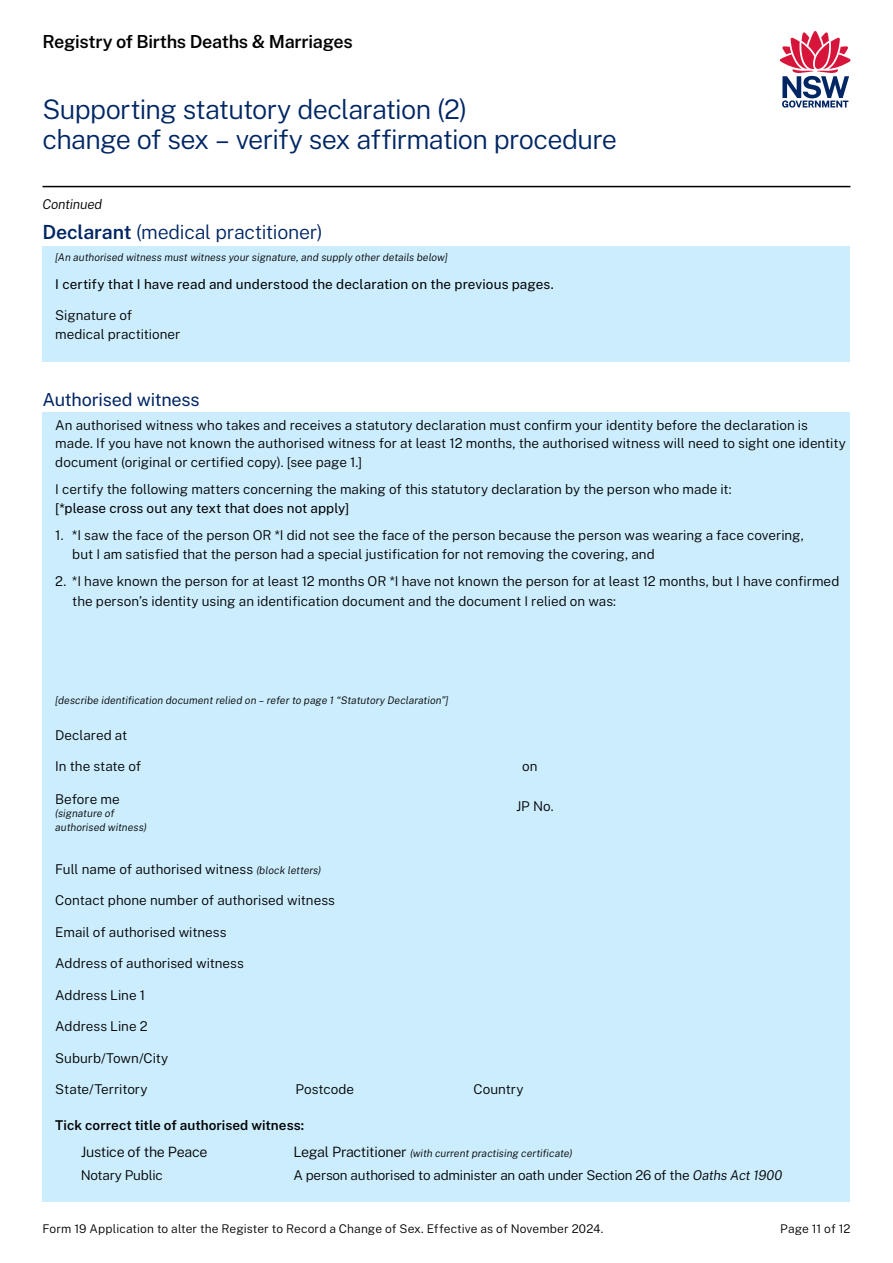
<style>
.page{position:relative;width:893px;height:1263px;background:#fff}
.page>*{position:absolute;margin:0;border:0;box-sizing:border-box;transform-origin:0 0}
.t1{font:300 27px "Public Sans";letter-spacing:-.025em;color:#002664}
.t2{font:300 19.5px "Public Sans";letter-spacing:-.015em;color:#002664}
.t3{font:600 18px "Public Sans";letter-spacing:-.015em;color:#000}
.heading_3{font:18px "Public Sans";letter-spacing:-.01em;color:#002664}
.t4{font:300 14.25px "Public Sans";letter-spacing:-.015em;color:#000}
.Body_copy{font:300 13.5px/18.8px "Public Sans";color:#000}
.Body_copy-2{font:13.5px "Public Sans";letter-spacing:.005em;color:#000}
.Body_copy-3{font:600 13.5px "Public Sans";color:#000}
.t5{font:italic 300 13.5px "Public Sans";letter-spacing:-.015em;color:#000}
.t6{font:300 12px "Public Sans";letter-spacing:.01em;color:#000}
.Small_Italic{font:italic 300 10.5px "Public Sans";letter-spacing:.005em;color:#000}
.Body_copy-4{font:italic 300 10.5px/13.5px "Public Sans";letter-spacing:.01em;color:#000}
.s1{font-weight:600}
.s2{font-style:italic;font-size:10.5px}
.s3{font-style:normal;font-size:14.25px}
.s4{font-style:italic}
</style>
<div class="page">
<hr style="left:43px;top:186px;width:807px;height:1px;background:#000">
<svg style="left:780px;top:31px;width:70px;height:77px"></svg>
<div style="left:43px;top:246px;width:807px;height:115px;background:#cbedfd"></div>
<div style="left:43px;top:412px;width:807px;height:789px;background:#cbedfd"></div>
<h3 class="t3" style="left:43px;top:28px;width:312px">Registry of Births Deaths &amp; Marriages</h3>
<h1 class="t1" style="left:43px;top:89px;width:426px">Supporting statutory declaration (2)</h1>
<h1 class="t1" style="left:43px;top:119px;width:576px">change of sex – verify sex affirmation procedure</h1>
<p class="t5" style="left:43px;top:195px;width:61px">Continued</p>
<h2 class="t2" style="left:43px;top:217px;width:282px"><span class="s1">Declarant</span> (medical practitioner)</h2>
<p class="Body_copy-4" style="left:55px;top:250px;width:394px">[An authorised witness must witness your signature, and supply other details below]</p>
<p class="Body_copy-2" style="left:55px;top:274px;width:500px">I certify that I have read and understood the declaration on the previous pages.</p>
<p class="Body_copy" style="left:55px;top:305px;width:127px">Signature of medical practitioner</p>
<h3 class="heading_3" style="left:43px;top:386px;width:159px">Authorised witness</h3>
<p class="Body_copy" style="left:55px;top:414px;width:792px">An authorised witness who takes and receives a statutory declaration must confirm your identity before the declaration is made. If you have not known the authorised witness for at least 12 months, the authorised witness will need to sight one identity document (original or certified copy). [see page 1.]</p>
<p class="Body_copy" style="left:55px;top:479px;width:678px">I certify the following matters concerning the making of this statutory declaration by the person who made it:</p>
<p class="Body_copy-2" style="left:55px;top:498px;width:295px">[*please cross out any text that does not apply]</p>
<p class="Body_copy" style="left:72px;top:525px;width:733px;text-indent:-17px">1. *I saw the face of the person OR *I did not see the face of the person because the person was wearing a face covering, but I am satisfied that the person had a special justification for not removing the covering, and</p>
<p class="Body_copy" style="left:72px;top:571px;width:768px;line-height:19.8px;text-indent:-17px">2. *I have known the person for at least 12 months OR *I have not known the person for at least 12 months, but I have confirmed the person’s identity using an identification document and the document I relied on was:</p>
<p class="Small_Italic" style="left:55px;top:693px;width:395px">[describe identification document relied on – refer to page 1 “Statutory Declaration”]</p>
<p class="Body_copy" style="left:55px;top:725px;width:74px">Declared at</p>
<p class="Body_copy" style="left:55px;top:756px;width:87px">In the state of</p>
<p class="Body_copy" style="left:522px;top:756px;width:17px">on</p>
<p class="Body_copy" style="left:55px;top:789px;width:66px">Before me</p>
<p class="Body_copy-4" style="left:55px;top:806px;width:93px">(signature of authorised witness)</p>
<p class="Body_copy" style="left:516px;top:796px;width:39px">JP No.</p>
<p class="Body_copy" style="left:55px;top:859px;width:268px">Full name of authorised witness <span class="s2">(block letters)</span></p>
<p class="Body_copy" style="left:55px;top:890px;width:281px">Contact phone number of authorised witness</p>
<p class="Body_copy" style="left:55px;top:922px;width:173px">Email of authorised witness</p>
<p class="Body_copy" style="left:55px;top:953px;width:190px">Address of authorised witness</p>
<p class="Body_copy" style="left:55px;top:985px;width:91px">Address Line 1</p>
<p class="Body_copy" style="left:55px;top:1016px;width:94px">Address Line 2</p>
<p class="Body_copy" style="left:55px;top:1048px;width:115px">Suburb/Town/City</p>
<p class="Body_copy" style="left:55px;top:1079px;width:94px">State/Territory</p>
<p class="Body_copy" style="left:296px;top:1079px;width:60px">Postcode</p>
<p class="Body_copy" style="left:473px;top:1079px;width:51px">Country</p>
<p class="Body_copy-3" style="left:55px;top:1115px;width:251px">Tick correct title of authorised witness:</p>
<p class="t4" style="left:81px;top:1142px;width:128px">Justice of the Peace</p>
<p class="Small_Italic" style="left:293px;top:1146px;width:281px"><span class="s3">Legal Practitioner</span> (with current practising certificate)</p>
<p class="Body_copy" style="left:81px;top:1165px;width:84px">Notary Public</p>
<p class="Body_copy" style="left:293px;top:1165px;width:490px">A person authorised to administer an oath under Section 26 of the <span class="s4">Oaths Act 1900</span></p>
<p class="t6" style="left:43px;top:1220px;width:562px">Form 19 Application to alter the Register to Record a Change of Sex. Effective as of November 2024.</p>
<p class="t6" style="left:780px;top:1220px;width:72px">Page 11 of 12</p>
</div>
